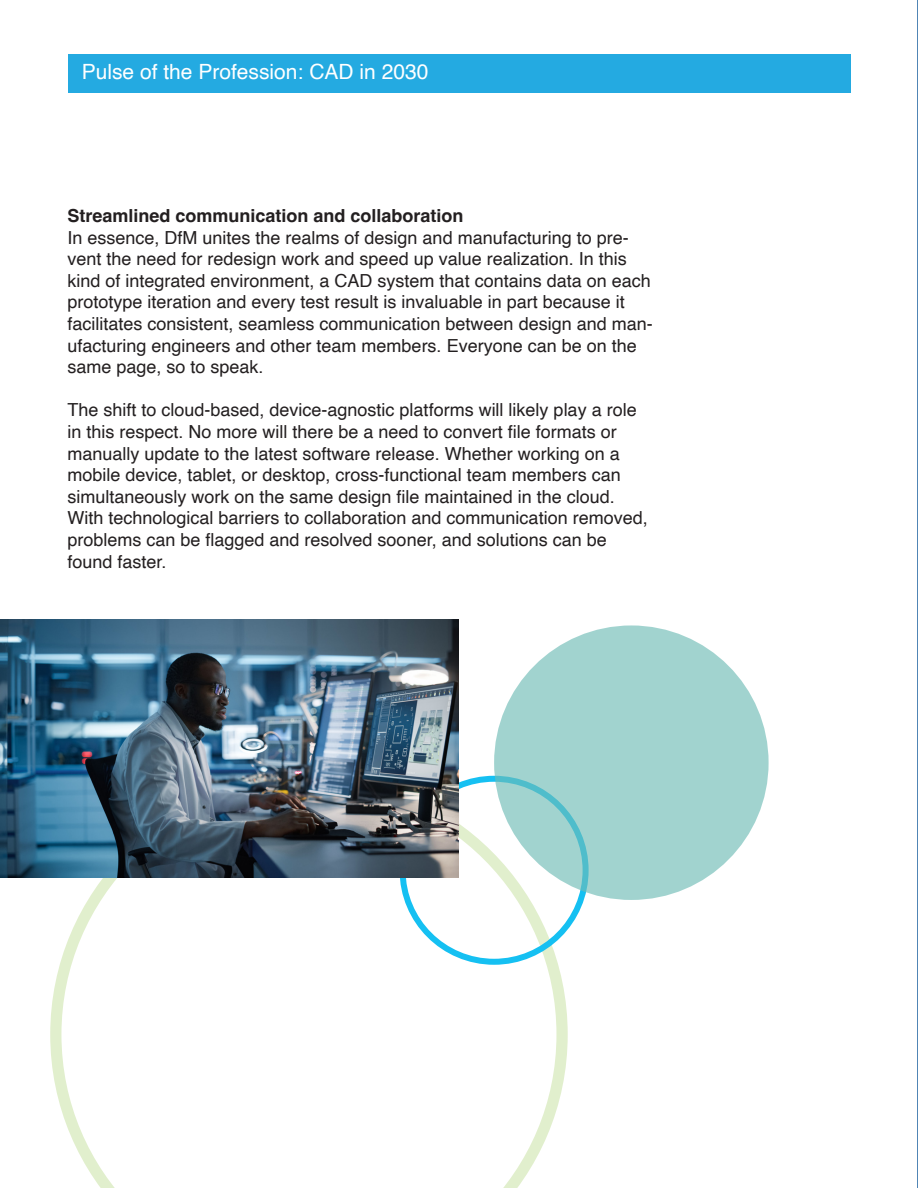
<style>
.page{position:relative;width:918px;height:1188px;background:#fff}
.page>*{position:absolute;margin:0;border:0;box-sizing:border-box;transform-origin:0 0}
.t1{font:21px "Helvetica";color:#fff}
.t2{font:18px/21.6px "Helvetica";color:#231f20}
.t3{font:700 18px "Helvetica";color:#231f20}
</style>
<div class="page">
<svg style="left:917px;top:0;width:1px;height:1188px"></svg>
<div style="left:68px;top:54px;width:783px;height:38px;background:#24aae1"></div>
<svg style="left:50px;top:776px;width:518px;height:412px"></svg>
<div style="left:494px;top:625px;width:275px;height:275px;background:#a1d3cf;border-radius:50%"></div>
<img style="left:0;top:620px;width:459px;height:258px">
<p class="t1" style="left:82px;top:55px;width:348px">Pulse of the Profession: CAD in 2030</p>
<p class="t3" style="left:68px;top:205px;width:398px">Streamlined communication and collaboration</p>
<p class="t2" style="left:68px;top:227px;width:587px">In essence, DfM unites the realms of design and manufacturing to pre&shy;vent the need for redesign work and speed up value realization. In this kind of integrated environment, a CAD system that contains data on each prototype iteration and every test result is invaluable in part because it facilitates consistent, seamless communication between design and man&shy;ufacturing engineers and other team members. Everyone can be on the same page, so to speak.</p>
<p class="t2" style="left:68px;top:400px;width:582px">The shift to cloud-based, device-agnostic platforms will likely play a role in this respect. No more will there be a need to convert file formats or manually update to the latest software release. Whether working on a mobile device, tablet, or desktop, cross-functional team members can simultaneously work on the same design file maintained in the cloud.<br>With technological barriers to collaboration and communication removed, problems can be flagged and resolved sooner, and solutions can be found faster.</p>
</div>
